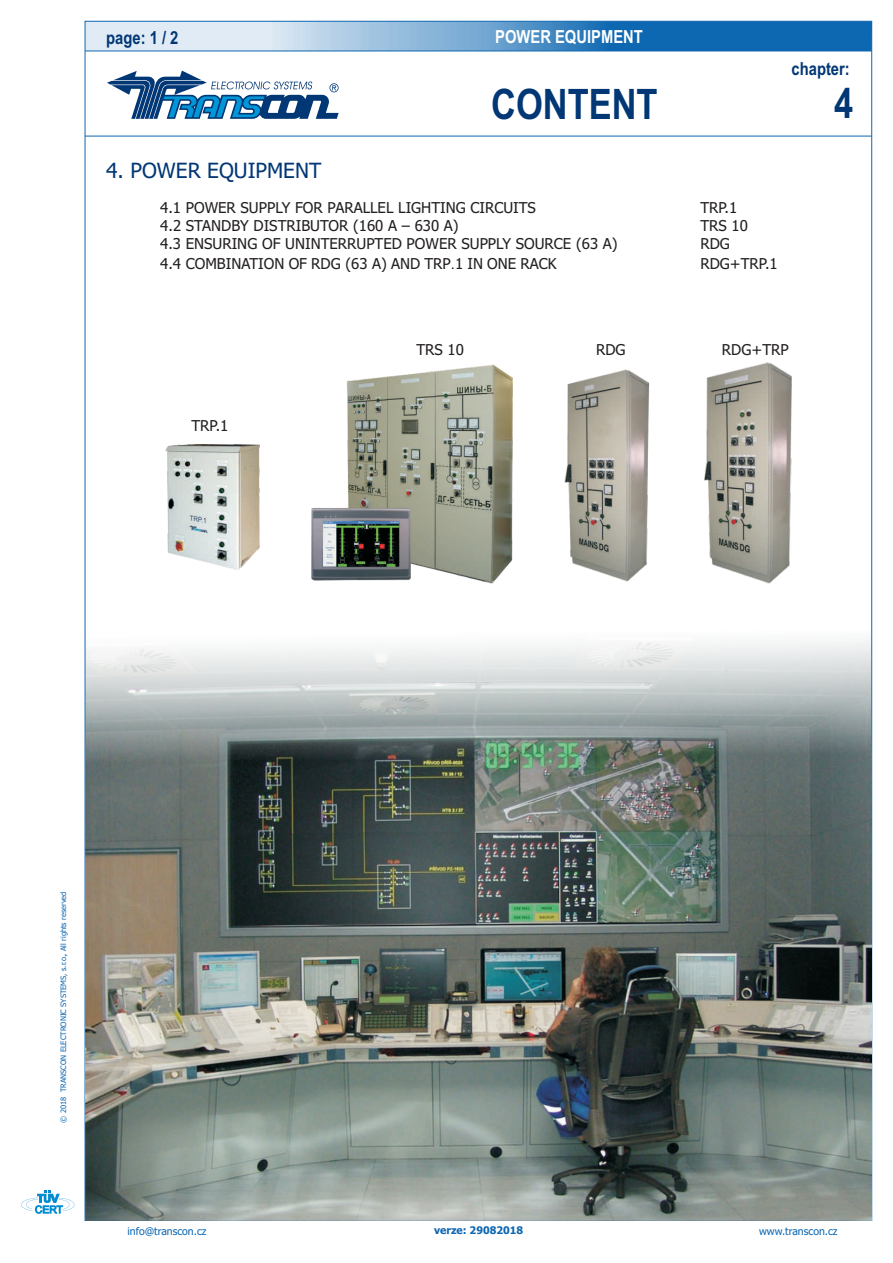
<style>
.page{position:relative;width:893px;height:1263px;background:#fff}
.page>*{position:absolute;margin:0;border:0;box-sizing:border-box;transform-origin:0 0}
.t1{font:700 42px "Arial Narrow";color:#013775}
.t2{font:21px "Tahoma";color:#013775}
.t3{font:700 18px "Arial Narrow";color:#013775}
.t4{font:700 18px "Arial Narrow";color:#fff}
.t5{font:15px "Tahoma";color:#231f20}
.t6{font:10.5px "Tahoma";color:#0d67b1}
.t7{font:700 10.5px "Tahoma";color:#0d67b1}
.t8{font:7.5px "Tahoma";color:#0d67b1}
.s1{font-family:"Arial Unicode MS"}
</style>
<div class="page">
<svg style="left:21px;top:1191px;width:53px;height:22px"></svg>
<svg style="left:87px;top:23px;width:783px;height:28px;background:#6ea4d0"></svg>
<svg style="left:107px;top:71px;width:232px;height:48px"></svg>
<hr style="left:85px;top:136px;width:787px;height:1px;background:#0d67b1">
<hr style="left:85px;top:51px;width:787px;height:1px;background:#0d67b1">
<img style="left:85px;top:630px;width:787px;height:590px">
<img style="left:311px;top:364px;width:188px;height:220px">
<img style="left:499px;top:368px;width:136px;height:214px">
<img style="left:165px;top:444px;width:95px;height:126px">
<img style="left:635px;top:362px;width:157px;height:222px">
<p class="t3" style="left:106px;top:30px;width:74px">page: 1 / 2</p>
<p class="t4" style="left:495px;top:30px;width:149px">POWER EQUIPMENT</p>
<h1 class="t1" style="left:491px;top:88px;width:168px">CONTENT</h1>
<p class="t3" style="left:791px;top:62px;width:60px">chapter:</p>
<h1 class="t1" style="left:834px;top:88px;width:21px">4</h1>
<h2 class="t2" style="left:106px;top:162px;width:217px">4. POWER EQUIPMENT</h2>
<p class="t5" style="left:160px;top:202px;width:377px">4.1 POWER SUPPLY FOR PARALLEL LIGHTING CIRCUITS</p>
<p class="t5" style="left:700px;top:202px;width:38px">TRP.1</p>
<p class="t5" style="left:160px;top:220px;width:300px">4.2 STANDBY DISTRIBUTOR (160 A – 630 A)</p>
<p class="t5" style="left:700px;top:220px;width:49px">TRS 10</p>
<p class="t5" style="left:160px;top:238px;width:459px">4.3 ENSURING OF UNINTERRUPTED POWER SUPPLY SOURCE (63 A)</p>
<p class="t5" style="left:700px;top:238px;width:31px">RDG</p>
<p class="t5" style="left:160px;top:257px;width:398px">4.4 COMBINATION OF RDG (63 A) AND TRP<span class="s1">.</span>1 IN ONE RACK</p>
<p class="t5" style="left:700px;top:257px;width:79px">RDG+TRP.1</p>
<p class="t5" style="left:191px;top:419px;width:38px">TRP.1</p>
<p class="t5" style="left:416px;top:344px;width:49px">TRS 10</p>
<p class="t5" style="left:596px;top:344px;width:31px">RDG</p>
<p class="t5" style="left:722px;top:344px;width:68px">RDG+TRP</p>
<p class="t8" style="left:60px;top:1123px;width:233px;rotate:-90deg">© 2018 TRANSCON ELECTRONIC SYSTEMS, s.r.o., All rights reserved</p>
<p class="t6" style="left:128px;top:1227px;width:81px">info@transcon.cz</p>
<p class="t7" style="left:434px;top:1226px;width:91px">verze: 29082018</p>
<p class="t6" style="left:759px;top:1227px;width:80px">www.transcon.cz</p>
</div>
